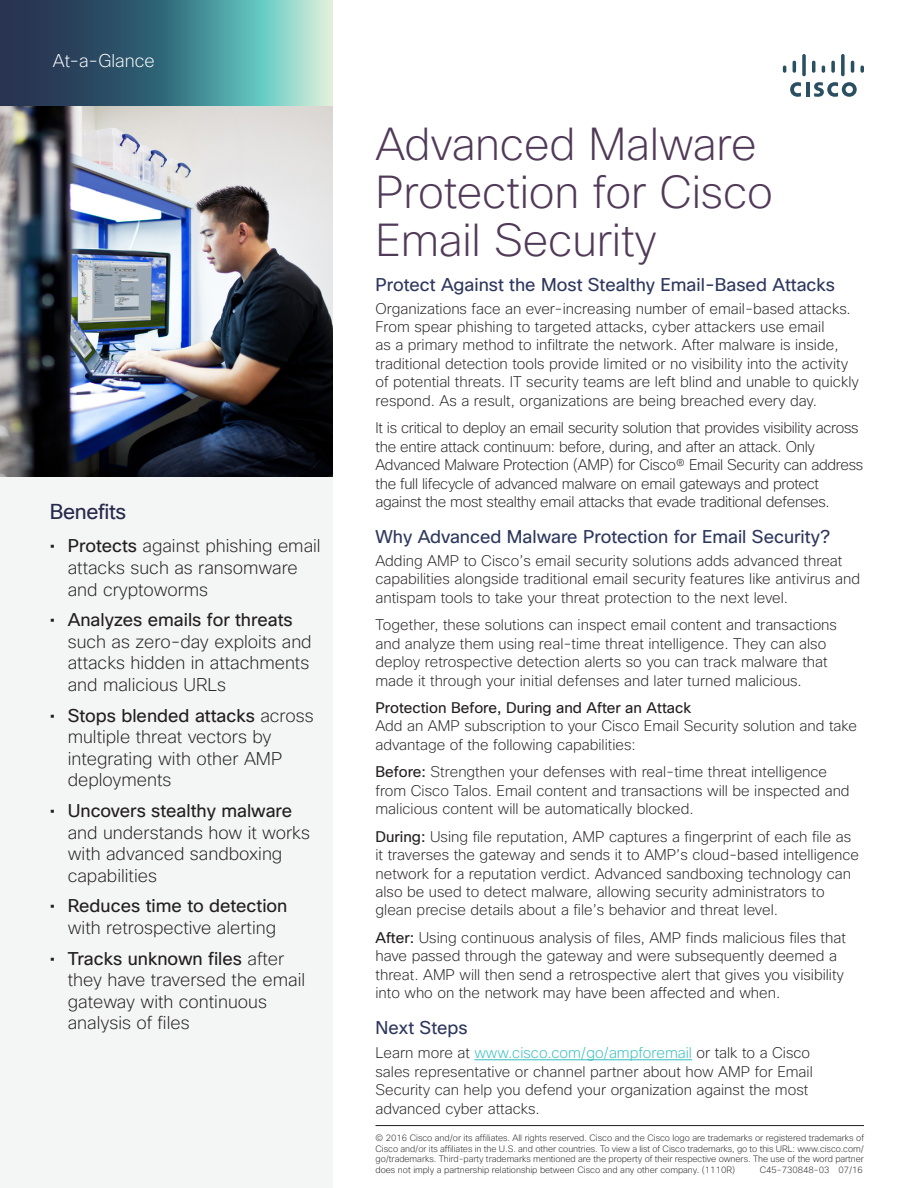
<style>
.page{position:relative;width:918px;height:1188px;background:#fff}
.page>*{position:absolute;margin:0;border:0;box-sizing:border-box;transform-origin:0 0}
.Head_4{font:200 45px/48px "Cisco Sans";letter-spacing:-.005em;color:#513a58}
.side_bar_head{font:21px "Cisco Sans";letter-spacing:-.015em;color:#26294a}
.t1{font:200 18px/21.6px "Cisco Sans";color:#231f20}
.Subhead_1{font:18px "Cisco Sans";color:#2e385c}
.Diagram_title{font:200 18px "Cisco Sans";color:#fff}
.Body_1{font:200 15px/18.5px "Cisco Sans";color:#231f20}
.Body_1-2{font:200 15px/18.5px "Cisco Sans";letter-spacing:-.02em;color:#231f20}
.Subhead_2{font:15px "Cisco Sans";color:#231f20}
.t2{font:200 9px/10.5px "Cisco Sans";letter-spacing:-.005em;color:#231f20;text-align:justify}
.s1{font-weight:400}
.s2{color:#33bdbd}
</style>
<div class="page">
<div style="left:0;top:106px;width:333px;height:1082px;background:#f4f5f5"></div>
<svg style="left:0;top:0;width:333px;height:106px;background:#4e7f8a"></svg>
<hr style="left:474px;top:1060px;width:218px;height:1px;background:#33bdbd">
<hr style="left:806px;top:82px;width:3px;height:15px;background:#294f61">
<svg style="left:790px;top:82px;width:11px;height:15px"></svg>
<svg style="left:814px;top:82px;width:43px;height:15px"></svg>
<svg style="left:783px;top:66px;width:3px;height:7px"></svg>
<svg style="left:793px;top:61px;width:3px;height:12px"></svg>
<svg style="left:802px;top:54px;width:4px;height:22px"></svg>
<svg style="left:812px;top:61px;width:3px;height:12px"></svg>
<svg style="left:822px;top:66px;width:3px;height:7px"></svg>
<svg style="left:831px;top:61px;width:4px;height:12px"></svg>
<svg style="left:841px;top:54px;width:4px;height:22px"></svg>
<svg style="left:851px;top:61px;width:3px;height:12px"></svg>
<svg style="left:860px;top:66px;width:4px;height:7px"></svg>
<img style="left:0;top:106px;width:333px;height:371px">
<hr style="left:376px;top:1125px;width:488px;height:1px;background:#231f20">
<p class="Diagram_title" style="left:53px;top:50px;width:103px">At-a-Glance</p>
<p class="side_bar_head" style="left:50px;top:498px;width:78px">Benefits</p>
<p class="t1" style="left:68px;top:535px;width:254px;text-indent:-18px"><span class="s1">• Protects</span> against phishing email attacks such as ransomware and cryptoworms</p>
<p class="t1" style="left:68px;top:609px;width:246px;text-indent:-18px"><span class="s1">• Analyzes emails for threats </span>such as zero-day exploits and attacks hidden in attachments and malicious URLs</p>
<p class="t1" style="left:68px;top:704px;width:247px;text-indent:-18px"><span class="s1">• Stops blended attacks</span> across multiple threat vectors by integrating with other AMP deployments</p>
<p class="t1" style="left:68px;top:800px;width:244px;text-indent:-18px"><span class="s1">• Uncovers stealthy malware </span>and understands how it works with advanced sandboxing capabilities</p>
<p class="t1" style="left:50px;top:895px;width:239px;text-align:center"><span class="s1">• Reduces time to detection </span>with retrospective alerting</p>
<p class="t1" style="left:68px;top:947px;width:239px;text-indent:-18px"><span class="s1">• Tracks unknown files</span> after they have traversed the email gateway with continuous analysis of files</p>
<p class="Head_4" style="left:376px;top:120px;width:399px">Advanced Malware<br>Protection for Cisco<br>Email Security</p>
<p class="Subhead_1" style="left:376px;top:273px;width:461px">Protect Against the Most Stealthy Email-Based Attacks</p>
<p class="Body_1" style="left:376px;top:299px;width:485px">Organizations face an ever-increasing number of email-based attacks.<br>From spear phishing to targeted attacks, cyber attackers use email<br>as a primary method to infiltrate the network. After malware is inside, traditional detection tools provide limited or no visibility into the activity of potential threats. IT security teams are left blind and unable to quickly respond. As a result, organizations are being breached every day.</p>
<p class="Body_1-2" style="left:376px;top:419px;width:489px">It is critical to deploy an email security solution that provides visibility across the entire attack continuum: before, during, and after an attack. Only Advanced Malware Protection (AMP) for Cisco® Email Security can address the full lifecycle of advanced malware on email gateways and protect against the most stealthy email attacks that evade traditional defenses.</p>
<p class="Subhead_1" style="left:376px;top:525px;width:456px">Why Advanced Malware Protection for Email Security?</p>
<p class="Body_1" style="left:376px;top:551px;width:486px">Adding AMP to Cisco’s email security solutions adds advanced threat capabilities alongside traditional email security features like antivirus and antispam tools to take your threat protection to the next level.</p>
<p class="Body_1" style="left:376px;top:616px;width:463px">Together, these solutions can inspect email content and transactions and analyze them using real-time threat intelligence. They can also deploy retrospective detection alerts so you can track malware that made it through your initial defenses and later turned malicious.</p>
<p class="Subhead_2" style="left:376px;top:698px;width:317px">Protection Before, During and After an Attack</p>
<p class="Body_1" style="left:376px;top:717px;width:483px">Add an AMP subscription to your Cisco Email Security solution and take advantage of the following capabilities:</p>
<p class="Body_1" style="left:376px;top:763px;width:476px"><span class="s1">Before:</span> Strengthen your defenses with real-time threat intelligence from Cisco Talos. Email content and transactions will be inspected and malicious content will be automatically blocked.</p>
<p class="Body_1" style="left:376px;top:827px;width:485px"><span class="s1">During:</span> Using file reputation, AMP captures a fingerprint of each file as it traverses the gateway and sends it to AMP’s cloud-based intelligence network for a reputation verdict. Advanced sandboxing technology can also be used to detect malware, allowing security administrators to glean precise details about a file’s behavior and threat level.</p>
<p class="Body_1" style="left:376px;top:928px;width:472px"><span class="s1">After:</span> Using continuous analysis of files, AMP finds malicious files that have passed through the gateway and were subsequently deemed a threat. AMP will then send a retrospective alert that gives you visibility into who on the network may have been affected and when.</p>
<p class="Subhead_1" style="left:376px;top:1016px;width:94px">Next Steps</p>
<p class="Body_1" style="left:376px;top:1044px;width:439px">Learn more at <span class="s2">www.cisco.com/go/ampforemail</span> or talk to a Cisco sales representative or channel partner about how AMP for Email Security can help you defend your organization against the most advanced cyber attacks.</p>
<p class="t2" style="left:376px;top:1133px;width:490px">© 2016 Cisco and/or its affiliates. All rights reserved. Cisco and the Cisco logo are trademarks or registered trademarks of Cisco and/or its affiliates in the U.S. and other countries. To view a list of Cisco trademarks, go to this URL: www.cisco.com/ go/trademarks. Third-party trademarks mentioned are the property of their respective owners. The use of the word partner does not imply a partnership relationship between Cisco and any other company. (1110R)</p>
<p class="t2" style="left:760px;top:1164px;width:105px">C45-730848-03 07/16</p>
</div>
